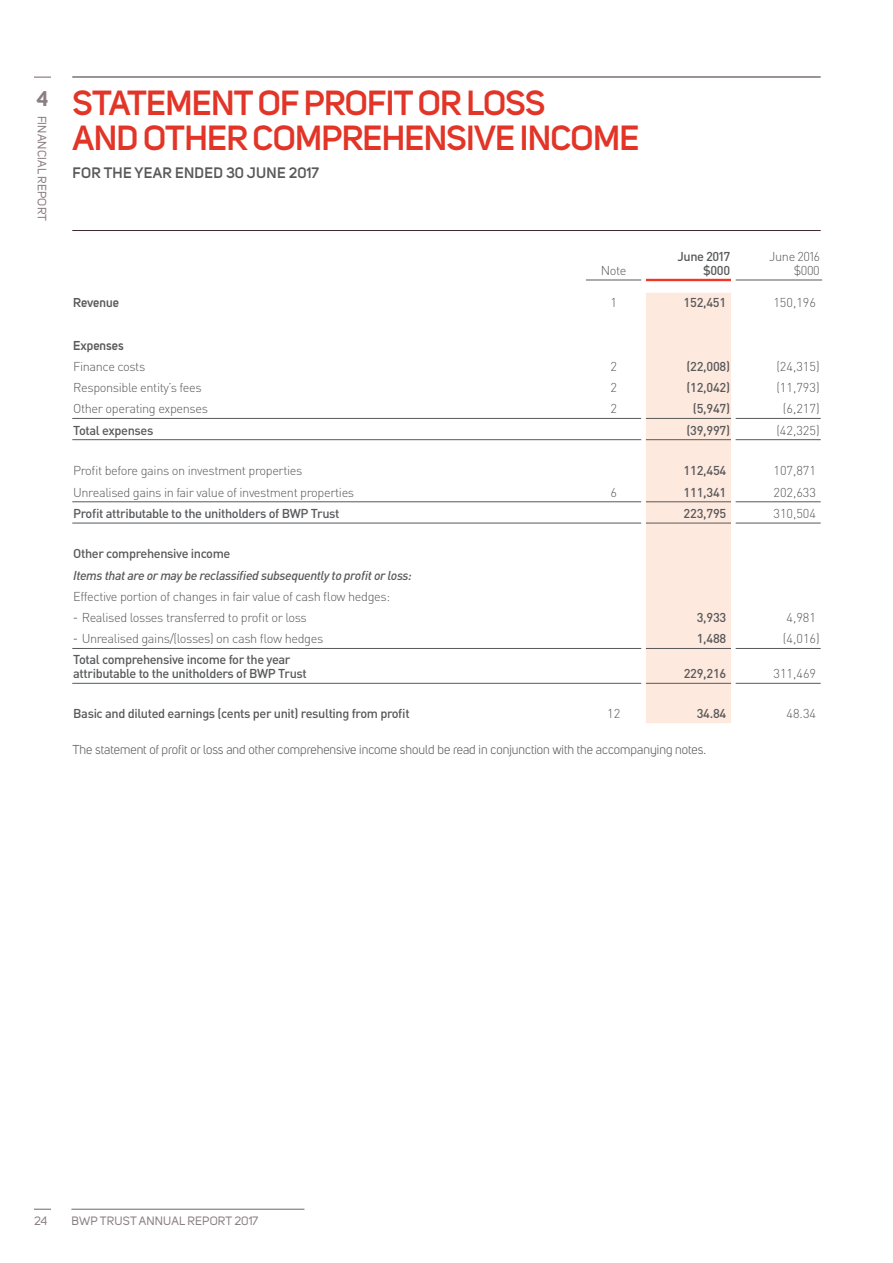
<style>
.page{position:relative;width:893px;height:1263px;background:#fff}
.page>*{position:absolute;margin:0;border:0;box-sizing:border-box;transform-origin:0 0}
.t1{font:600 34.5px/34.5px "Uni Sans";letter-spacing:-.02em;color:#e23527}
.t2{font:700 21px "Uni Sans";color:#8a7e83}
.t3{font:600 15px "Uni Sans";letter-spacing:.02em;color:#58595b}
.t4{font:300 12.75px/14.2px "DINOT";letter-spacing:-.03em;color:#58595b;text-align:right}
.t5{font:500 12.75px/14.2px "DINOT";letter-spacing:-.03em;color:#58595b;text-align:right}
.t6{font:12.75px "Uni Sans";color:#58595b}
.t7{font:italic 500 12.75px "DINOT";letter-spacing:-.03em;color:#58595b}
.t8{font:600 12.75px "Uni Sans";color:#58595b}
.t9{font:12px "Uni Sans";letter-spacing:.015em;color:#8a7e83}
.s1{font-family:"Uni Sans";font-weight:400}
</style>
<div class="page">
<svg style="left:72px;top:278px;width:749px;height:406px"></svg>
<div style="left:646px;top:293px;width:85px;height:430px;background:#fee9de"></div>
<svg style="left:819px;top:281px;width:2px;height:12px"></svg>
<hr style="left:72px;top:501px;width:514px;height:1px;background:#58595b">
<hr style="left:586px;top:501px;width:55px;height:1px;background:#58595b">
<hr style="left:72px;top:523px;width:514px;height:1px;background:#58595b">
<hr style="left:586px;top:523px;width:55px;height:1px;background:#58595b">
<hr style="left:72px;top:648px;width:514px;height:1px;background:#58595b">
<hr style="left:586px;top:648px;width:55px;height:1px;background:#58595b">
<hr style="left:72px;top:683px;width:514px;height:1px;background:#58595b">
<hr style="left:586px;top:683px;width:55px;height:1px;background:#58595b">
<hr style="left:646px;top:648px;width:85px;height:1px;background:#58595b">
<hr style="left:646px;top:683px;width:85px;height:1px;background:#58595b">
<hr style="left:586px;top:280px;width:55px;height:1px;background:#58595b">
<hr style="left:646px;top:279px;width:85px;height:2px;background:#ef3829">
<hr style="left:736px;top:280px;width:86px;height:1px;background:#58595b">
<hr style="left:72px;top:418px;width:514px;height:1px;background:#58595b">
<hr style="left:586px;top:418px;width:55px;height:1px;background:#58595b">
<hr style="left:72px;top:439px;width:514px;height:1px;background:#58595b">
<hr style="left:586px;top:439px;width:55px;height:1px;background:#58595b">
<hr style="left:646px;top:501px;width:85px;height:1px;background:#58595b">
<hr style="left:646px;top:523px;width:85px;height:1px;background:#58595b">
<hr style="left:646px;top:418px;width:85px;height:1px;background:#58595b">
<hr style="left:646px;top:439px;width:85px;height:1px;background:#58595b">
<hr style="left:736px;top:418px;width:85px;height:1px;background:#58595b">
<hr style="left:736px;top:439px;width:85px;height:1px;background:#58595b">
<hr style="left:736px;top:501px;width:85px;height:1px;background:#58595b">
<hr style="left:736px;top:523px;width:85px;height:1px;background:#58595b">
<hr style="left:736px;top:648px;width:85px;height:1px;background:#58595b">
<hr style="left:736px;top:683px;width:85px;height:1px;background:#58595b">
<hr style="left:71px;top:1208px;width:233px;height:2px;background:#8a7e83">
<svg style="left:34px;top:1208px;width:17px;height:2px"></svg>
<hr style="left:72px;top:77px;width:749px;height:1px;background:#3b2a31">
<svg style="left:34px;top:77px;width:17px;height:1px"></svg>
<hr style="left:72px;top:230px;width:749px;height:1px;background:#3b2a31">
<h2 class="t2" style="left:37px;top:86px;width:13px">4</h2>
<p class="t9" style="left:49px;top:116px;width:107px;rotate:90deg">FINANCIAL REPORT</p>
<h1 class="t1" style="left:73px;top:84px;width:568px">STATEMENT OF PROFIT OR LOSS<br>AND OTHER COMPREHENSIVE INCOME</h1>
<p class="t3" style="left:72px;top:162px;width:248px">FOR THE YEAR ENDED 30 JUNE 2017</p>
<p class="t4" style="left:601px;top:263px;width:27px">Note</p>
<p class="t5" style="left:677px;top:248px;width:54px">June 2017 $000</p>
<p class="t4" style="left:769px;top:248px;width:52px">June 2016 $000</p>
<p class="t8" style="left:73px;top:293px;width:47px">Revenue</p>
<p class="t4" style="left:610px;top:294px;width:8px">1</p>
<p class="t5" style="left:684px;top:294px;width:44px">152,451</p>
<p class="t4" style="left:773px;top:294px;width:44px">150,196</p>
<p class="t8" style="left:73px;top:336px;width:52px">Expenses</p>
<p class="t4" style="left:73px;top:358px;width:74px">Finance costs</p>
<p class="t4" style="left:610px;top:358px;width:8px">2</p>
<p class="t5" style="left:686px;top:358px;width:45px">(22,008)</p>
<p class="t4" style="left:776px;top:358px;width:45px">(24,315)</p>
<p class="t4" style="left:73px;top:380px;width:130px">Responsible entity’s fees</p>
<p class="t4" style="left:610px;top:380px;width:8px">2</p>
<p class="t5" style="left:686px;top:380px;width:45px">(12,042)</p>
<p class="t4" style="left:776px;top:380px;width:45px">(11,793)</p>
<p class="t4" style="left:73px;top:401px;width:136px">Other operating expenses</p>
<p class="t4" style="left:610px;top:401px;width:8px">2</p>
<p class="t5" style="left:693px;top:401px;width:39px">(5,947)</p>
<p class="t4" style="left:783px;top:401px;width:38px">(6,217)</p>
<p class="t5" style="left:73px;top:422px;width:82px">Total expenses</p>
<p class="t5" style="left:686px;top:422px;width:45px">(39,997)</p>
<p class="t4" style="left:776px;top:422px;width:45px">(42,325)</p>
<p class="t4" style="left:73px;top:463px;width:231px">Profit before gains on investment properties</p>
<p class="t5" style="left:684px;top:463px;width:44px">112,454</p>
<p class="t4" style="left:773px;top:463px;width:44px">107,871</p>
<p class="t4" style="left:73px;top:484px;width:283px">Unrealised gains in fair value of investment properties</p>
<p class="t4" style="left:610px;top:484px;width:8px">6</p>
<p class="t5" style="left:684px;top:484px;width:44px">111,341</p>
<p class="t4" style="left:773px;top:484px;width:44px">202,633</p>
<p class="t5" style="left:73px;top:506px;width:268px">Profit attributable to the unitholders of BWP Trust</p>
<p class="t5" style="left:684px;top:506px;width:44px">223,795</p>
<p class="t4" style="left:773px;top:506px;width:44px">310,504</p>
<p class="t5" style="left:73px;top:546px;width:159px">Other comprehensive income</p>
<p class="t7" style="left:73px;top:566px;width:340px">Items that are or may be reclassified subsequently to profit or loss:</p>
<p class="t4" style="left:73px;top:588px;width:318px">Effective portion of changes in fair value of cash flow hedges:</p>
<p class="t4" style="left:73px;top:610px;width:235px"><span class="s1">-</span> Realised losses transferred to profit or loss</p>
<p class="t5" style="left:697px;top:610px;width:31px">3,933</p>
<p class="t4" style="left:787px;top:610px;width:31px">4,981</p>
<p class="t4" style="left:73px;top:631px;width:252px"><span class="s1">-</span> Unrealised gains/(losses) on cash flow hedges</p>
<p class="t5" style="left:697px;top:631px;width:31px">1,488</p>
<p class="t4" style="left:783px;top:631px;width:38px">(4,016)</p>
<p class="t5" style="left:73px;top:652px;width:235px;text-align:left">Total comprehensive income for the year attributable to the unitholders of BWP Trust</p>
<p class="t5" style="left:684px;top:666px;width:44px">229,216</p>
<p class="t4" style="left:773px;top:666px;width:44px">311,469</p>
<p class="t5" style="left:73px;top:706px;width:338px">Basic and diluted earnings (cents per unit) resulting from profit</p>
<p class="t4" style="left:607px;top:706px;width:15px">12</p>
<p class="t5" style="left:697px;top:706px;width:31px">34.84</p>
<p class="t4" style="left:786px;top:706px;width:31px">48.34</p>
<p class="t6" style="left:72px;top:742px;width:635px">The statement of profit or loss and other comprehensive income should be read in conjunction with the accompanying notes.</p>
<p class="t9" style="left:34px;top:1213px;width:15px">24</p>
<p class="t9" style="left:72px;top:1213px;width:188px">BWP TRUST ANNUAL REPORT 2017</p>
</div>
